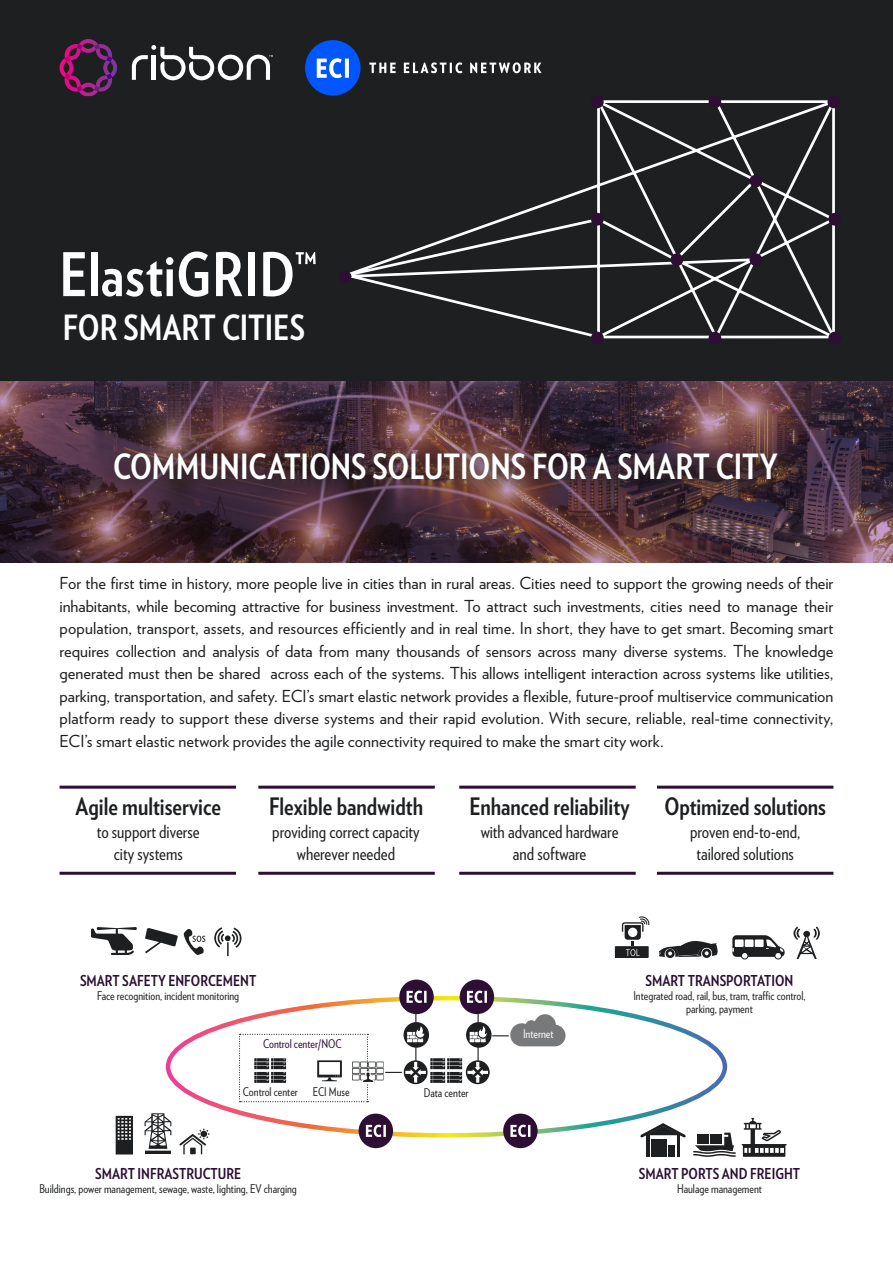
<style>
.page{position:relative;width:893px;height:1263px;background:#fff}
.page>*{position:absolute;margin:0;border:0;box-sizing:border-box;transform-origin:0 0}
.t1{font:700 60px "Verlag Condensed";letter-spacing:.015em;color:#fff}
.t2{font:700 34.65px "Verlag Condensed";color:#fff}
.t3{font:700 24px "Verlag Condensed";color:#1d1f21}
.t4{font:18px/22.5px "Verlag Condensed";color:#1d1f21;text-align:center}
.t5{font:16.5px/22.5px "Verlag";color:#1d1f21;text-align:right}
.t6{font:700 15px "Verlag Condensed";color:#2c0f33}
.t7{font:12px/13.5px "Verlag Condensed";color:#1d1f21;text-align:center}
.t8{font:12px "Verlag Condensed";color:#2c0f33}
.t9{font:12px "Verlag Condensed";color:#fff}
</style>
<div class="page">
<div style="left:0;top:0;width:893px;height:382px;background:#1d1f21"></div>
<img style="left:0;top:382px;width:893px;height:180px">
<svg style="left:352px;top:100px;width:483px;height:239px"></svg>
<svg style="left:708px;top:332px;width:14px;height:12px"></svg>
<svg style="left:708px;top:96px;width:14px;height:12px"></svg>
<svg style="left:669px;top:253px;width:15px;height:13px"></svg>
<svg style="left:749px;top:253px;width:14px;height:13px"></svg>
<svg style="left:339px;top:271px;width:13px;height:12px"></svg>
<svg style="left:590px;top:96px;width:15px;height:12px"></svg>
<svg style="left:826px;top:96px;width:14px;height:12px"></svg>
<svg style="left:749px;top:175px;width:14px;height:12px"></svg>
<svg style="left:590px;top:332px;width:15px;height:12px"></svg>
<svg style="left:827px;top:332px;width:14px;height:12px"></svg>
<svg style="left:590px;top:213px;width:15px;height:13px"></svg>
<svg style="left:827px;top:213px;width:14px;height:13px"></svg>
<svg style="left:104px;top:442px;width:689px;height:53px"></svg>
<hr style="left:60px;top:872px;width:176px;height:3px;background:#2c0f33">
<hr style="left:657px;top:872px;width:176px;height:3px;background:#2c0f33">
<hr style="left:258px;top:872px;width:177px;height:3px;background:#2c0f33">
<hr style="left:459px;top:872px;width:177px;height:3px;background:#2c0f33">
<hr style="left:60px;top:786px;width:176px;height:3px;background:#2c0f33">
<hr style="left:657px;top:786px;width:176px;height:3px;background:#2c0f33">
<hr style="left:258px;top:786px;width:177px;height:3px;background:#2c0f33">
<hr style="left:459px;top:786px;width:177px;height:3px;background:#2c0f33">
<hr style="left:646px;top:1134px;width:3px;height:23px;background:#1d1f21">
<hr style="left:677px;top:1134px;width:3px;height:23px;background:#1d1f21">
<div style="left:651px;top:1151px;width:7px;height:6px;background:#1d1f21"></div>
<div style="left:668px;top:1151px;width:7px;height:6px;background:#1d1f21"></div>
<div style="left:651px;top:1145px;width:7px;height:6px;background:#1d1f21"></div>
<div style="left:668px;top:1145px;width:7px;height:6px;background:#1d1f21"></div>
<div style="left:651px;top:1139px;width:7px;height:6px;background:#1d1f21"></div>
<div style="left:659px;top:1151px;width:8px;height:6px;background:#1d1f21"></div>
<div style="left:659px;top:1145px;width:8px;height:6px;background:#1d1f21"></div>
<div style="left:659px;top:1139px;width:8px;height:6px;background:#1d1f21"></div>
<svg style="left:640px;top:1123px;width:46px;height:14px"></svg>
<svg style="left:742px;top:1118px;width:45px;height:39px"></svg>
<svg style="left:693px;top:1132px;width:43px;height:25px"></svg>
<hr style="left:697px;top:1140px;width:12px;height:4px;background:#1d1f21">
<hr style="left:710px;top:1140px;width:12px;height:4px;background:#1d1f21">
<hr style="left:697px;top:1134px;width:12px;height:4px;background:#1d1f21">
<hr style="left:710px;top:1134px;width:12px;height:4px;background:#1d1f21">
<div style="left:460px;top:979px;width:34px;height:35px;background:#2c0f33;border-radius:50%"></div>
<svg style="left:467px;top:990px;width:20px;height:13px"></svg>
<div style="left:399px;top:979px;width:35px;height:35px;background:#2c0f33;border-radius:50%"></div>
<svg style="left:407px;top:990px;width:20px;height:13px"></svg>
<div style="left:503px;top:1113px;width:35px;height:35px;background:#2c0f33;border-radius:50%"></div>
<svg style="left:510px;top:1125px;width:20px;height:12px"></svg>
<div style="left:359px;top:1113px;width:34px;height:35px;background:#2c0f33;border-radius:50%"></div>
<svg style="left:366px;top:1125px;width:20px;height:12px"></svg>
<svg style="left:659px;top:941px;width:59px;height:17px"></svg>
<div style="left:615px;top:946px;width:34px;height:12px;background:#1d1f21;border:1px solid #1d1f21"></div>
<svg style="left:622px;top:916px;width:27px;height:40px"></svg>
<svg style="left:732px;top:935px;width:53px;height:24px"></svg>
<svg style="left:793px;top:926px;width:27px;height:33px"></svg>
<svg style="left:184px;top:929px;width:21px;height:26px"></svg>
<svg style="left:145px;top:928px;width:33px;height:25px"></svg>
<svg style="left:91px;top:927px;width:46px;height:28px"></svg>
<svg style="left:214px;top:927px;width:28px;height:29px"></svg>
<svg style="left:239px;top:1014px;width:327px;height:88px"></svg>
<svg style="left:179px;top:1128px;width:31px;height:26px"></svg>
<svg style="left:116px;top:1116px;width:17px;height:38px"></svg>
<svg style="left:145px;top:1113px;width:26px;height:41px"></svg>
<svg style="left:132px;top:45px;width:141px;height:35px"></svg>
<svg style="left:60px;top:39px;width:57px;height:57px"></svg>
<svg style="left:369px;top:62px;width:172px;height:11px"></svg>
<div style="left:305px;top:40px;width:56px;height:55px;background:#0057ff;border-radius:50%"></div>
<svg style="left:317px;top:58px;width:32px;height:20px"></svg>
<p class="t1" style="left:60px;top:230px;width:259px">ElastiGRIDTM</p>
<p class="t2" style="left:63px;top:302px;width:243px">FOR SMART CITIES</p>
<p class="t2" style="left:113px;top:440px;width:666px">COMMUNICATIONS SOLUTIONS FOR A SMART CITY</p>
<p class="t5" style="left:60px;top:571px;width:775px">For the first time in history, more people live in cities than in rural areas. Cities need to support the growing needs of their inhabitants, while becoming attractive for business investment. To attract such investments, cities need to manage their population, transport, assets, and resources efficiently and in real time In. short, they have to get smart. Becoming smart requires collection and analysis of data from many thousands of sensors across many diverse systems. The knowledge across each of the systems. This allows intelligent interaction across systems like utilities,</p>
<p class="t5" style="left:60px;top:661px;width:775px;text-align:left">generated must then be shared<br>parking, transportation, and safety. ECIs’ smart elastic network provides a flexible, future-proof multiservice communication platform ready to support these diverse systems and their rapid evolution. With secure, reliable, real-time connectivity, ECIs’ smart elastic network provides the agile connectivity required to make the smart city work.</p>
<p class="t3" style="left:76px;top:789px;width:147px">Agile multiservice</p>
<p class="t4" style="left:97px;top:819px;width:105px">to support diverse city systems</p>
<p class="t3" style="left:269px;top:789px;width:156px">Flexible bandwidth</p>
<p class="t4" style="left:272px;top:819px;width:149px">providing correct capacity wherever needed</p>
<p class="t6" style="left:80px;top:970px;width:178px">SMART SAFETY ENFORCEMENT</p>
<p class="t7" style="left:97px;top:988px;width:144px">Face recognition, incident monitoring</p>
<p class="t3" style="left:470px;top:789px;width:162px">Enhanced reliability</p>
<p class="t4" style="left:481px;top:819px;width:139px">with advanced hardware and software</p>
<p class="t3" style="left:664px;top:789px;width:163px">Optimized solutions</p>
<p class="t4" style="left:690px;top:819px;width:112px">proven end t o- -end, tailored solutions</p>
<p class="t6" style="left:645px;top:970px;width:150px">SMART TRANSPORTATION</p>
<p class="t7" style="left:633px;top:988px;width:174px">Integrated road, rail, bus, tram, traffic control, parking, payment</p>
<p class="t8" style="left:263px;top:1035px;width:80px">Control center/NOC</p>
<p class="t7" style="left:243px;top:1084px;width:57px">Control center</p>
<p class="t7" style="left:313px;top:1085px;width:38px">ECI Muse</p>
<p class="t6" style="left:95px;top:1163px;width:147px">SMART INFRASTRUCTURE</p>
<p class="t7" style="left:39px;top:1181px;width:259px">Buildings, power management, sewage, waste, lighting, EV charging</p>
<p class="t7" style="left:424px;top:1085px;width:46px">Data center</p>
<p class="t9" style="left:523px;top:1025px;width:32px">Internet</p>
<p class="t6" style="left:639px;top:1163px;width:163px">SMART PORTS AND FREIGHT</p>
<p class="t7" style="left:677px;top:1181px;width:86px">Haulage management</p>
</div>
